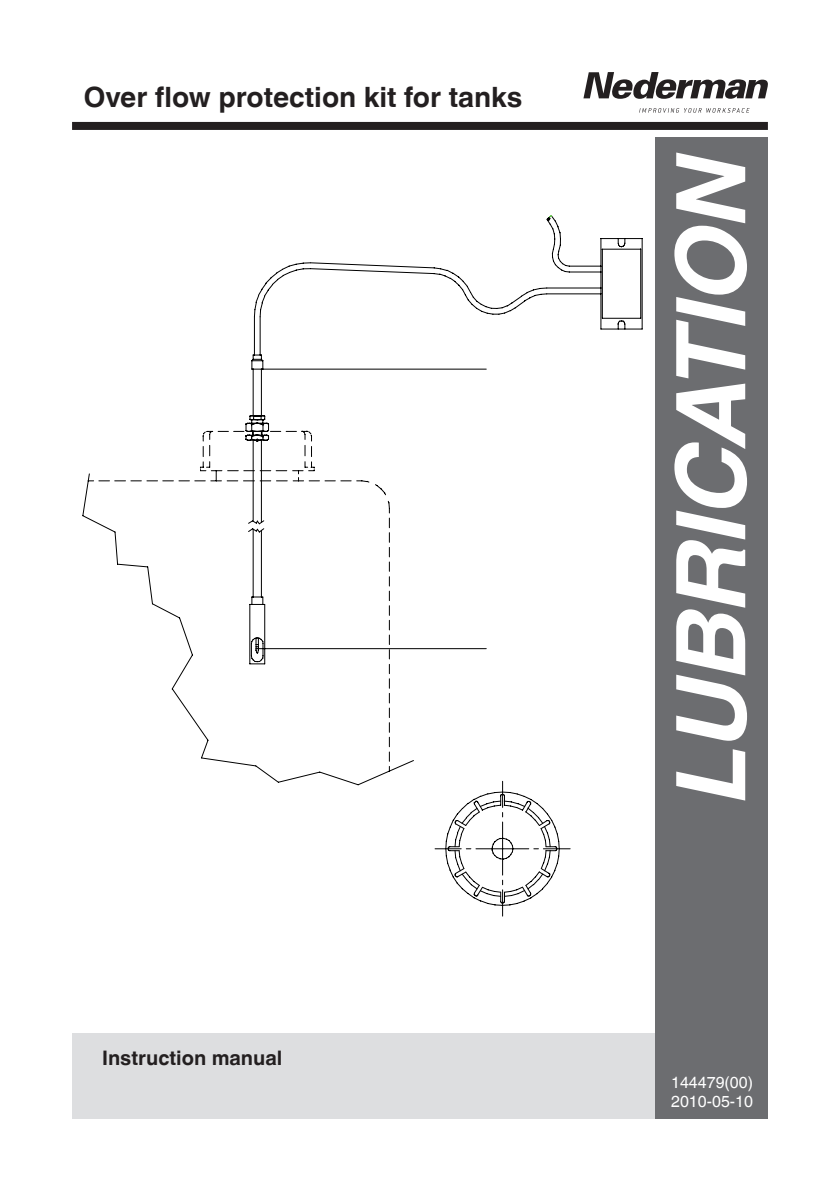
<style>
.page{position:relative;width:840px;height:1191px;background:#fff}
.page>*{position:absolute;margin:0;border:0;box-sizing:border-box;transform-origin:0 0}
.t1{font:italic 700 96px "Helvetica Linotype";color:#fff}
.t2{font:700 28px "Helvetica Linotype";color:#231f20}
.t3{font:700 20px "Helvetica Linotype";color:#231f20}
.t4{font:16px "Helvetica Linotype";color:#fff}
</style>
<div class="page">
<svg style="left:550px;top:216px;width:92px;height:114px"></svg>
<svg style="left:549px;top:215px;width:3px;height:6px"></svg>
<svg style="left:82px;top:217px;width:468px;height:549px"></svg>
<svg style="left:253px;top:262px;width:307px;height:505px"></svg>
<svg style="left:254px;top:438px;width:316px;height:478px"></svg>
<svg style="left:583px;top:72px;width:184px;height:27px"></svg>
<svg style="left:639px;top:108px;width:110px;height:5px"></svg>
<div style="left:72px;top:122px;width:695px;height:8px;background:#231f20"></div>
<div style="left:72px;top:1034px;width:695px;height:85px;background:#dddee0"></div>
<div style="left:655px;top:137px;width:112px;height:982px;background:#6c6d70"></div>
<p class="t2" style="left:84px;top:81px;width:440px">Over flow protection kit for tanks</p>
<p class="t3" style="left:102px;top:1046px;width:182px">Instruction manual</p>
<p class="t1" style="left:655px;top:802px;width:651px;rotate:-90deg">LUBRICATION</p>
<p class="t4" style="left:670px;top:1073px;width:83px">144479(00)</p>
<p class="t4" style="left:670px;top:1092px;width:83px">2010-05-10</p>
</div>
